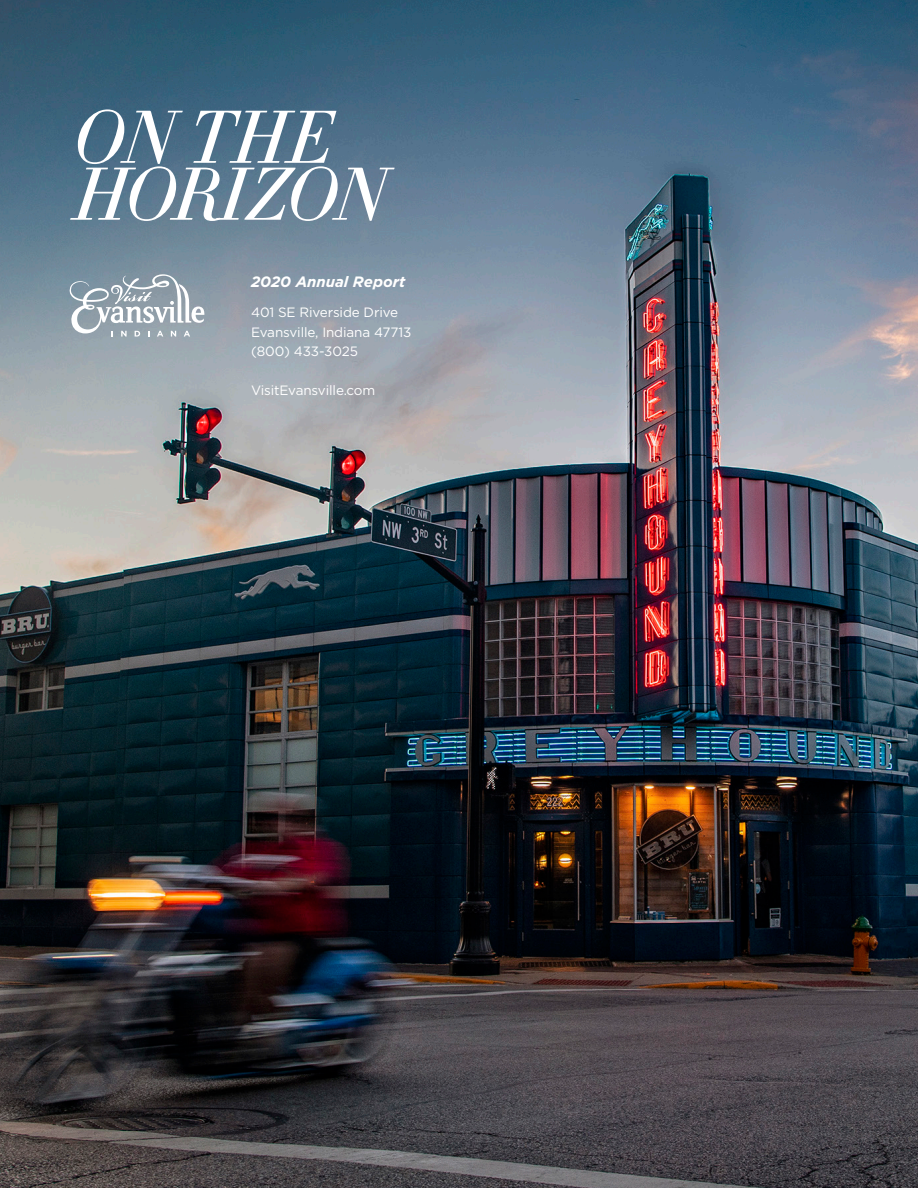
<style>
.page{position:relative;width:918px;height:1188px;background:#fff}
.page>*{position:absolute;margin:0;border:0;box-sizing:border-box;transform-origin:0 0}
.t1{font:italic 300 73.5px/57px "Didot HTF 06";letter-spacing:-.03em;color:#fff}
.t2{font:italic 700 15px "Gotham";color:#fff}
.t3{font:13.5px "Gotham";letter-spacing:-.01em;color:#fff}
</style>
<div class="page">
<img style="left:0;top:0;width:918px;height:1188px">
<svg style="left:69px;top:274px;width:136px;height:63px"></svg>
<p class="t1" style="left:74px;top:111px;width:316px">ON THE<br>HORIZON</p>
<p class="t2" style="left:251px;top:272px;width:156px">2020 Annual Report</p>
<p class="t3" style="left:251px;top:305px;width:149px">401 SE Riverside Drive</p>
<p class="t3" style="left:251px;top:324px;width:162px">Evansville, Indiana 47713</p>
<p class="t3" style="left:251px;top:344px;width:108px">(800) 433-3025</p>
<p class="t3" style="left:251px;top:383px;width:126px">VisitEvansville.com</p>
</div>
